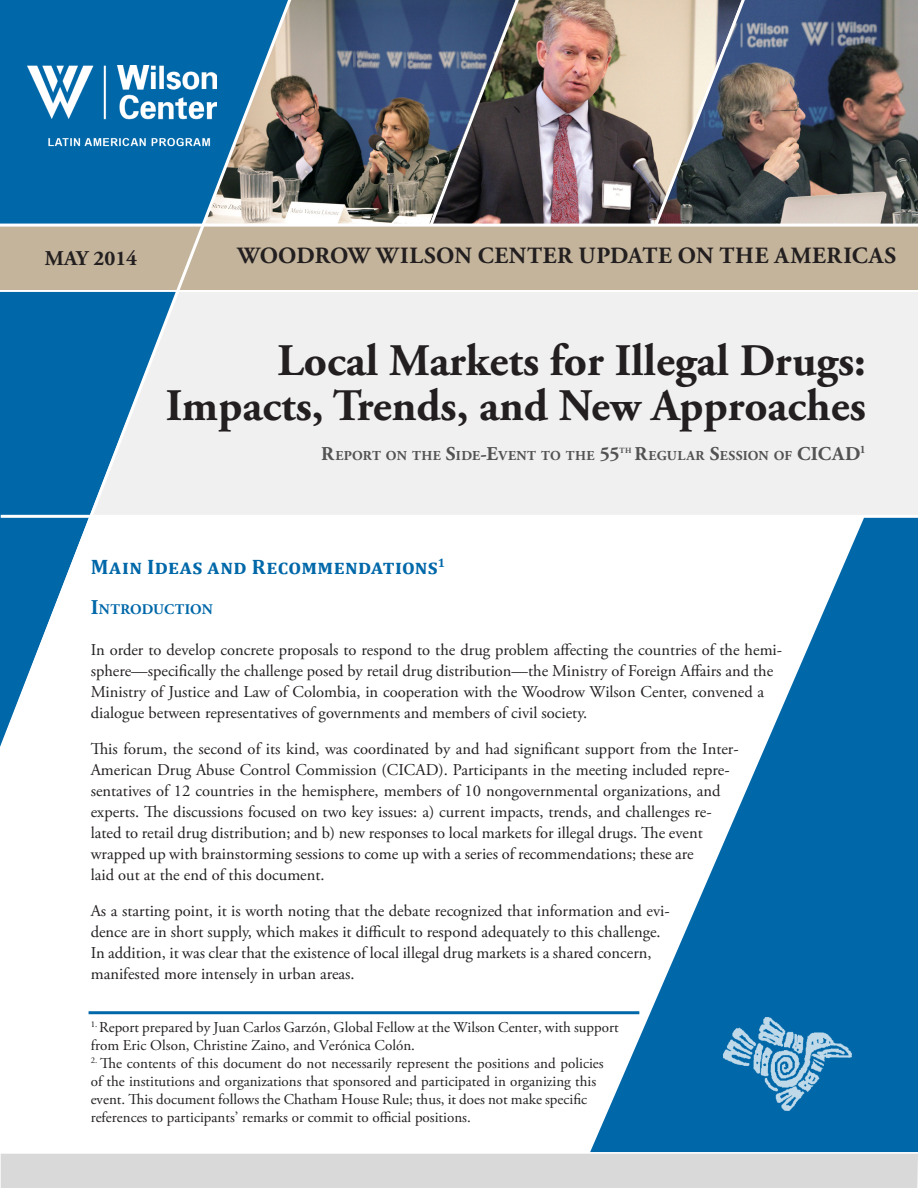
<style>
.page{position:relative;width:918px;height:1188px;background:#fff}
.page>*{position:absolute;margin:0;border:0;box-sizing:border-box;transform-origin:0 0}
.t1{font:700 45px/45px "Adobe Garamond Pro";color:#231f20;text-align:right}
.Series_Title{font:700 23.25px "Adobe Garamond Pro";letter-spacing:.025em;color:#231f20}
.subhead_A{font:700 21px "Cambria";letter-spacing:.02em;color:#0068a9}
.Date{font:700 21px "Adobe Garamond Pro";color:#231f20}
.No_Spacing{font:16.5px/21px "Adobe Garamond Pro";color:#231f20}
.text_English{font:15px/18px "Adobe Garamond Pro";color:#231f20}
.subhead_A-2{font:700 14.7px "Adobe Garamond Pro";color:#0068a9}
.subhead_A-3{font:700 13.65px "Adobe Garamond Pro";letter-spacing:.025em;color:#525252}
.subhead_A-4{font:700 7.95px "Adobe Garamond Pro";color:#525252}
.s1{font-size:19.5px}
.s2{font-size:21px}
</style>
<div class="page">
<img style="left:522px;top:0;width:130px;height:224px">
<svg style="left:590px;top:518px;width:328px;height:634px;fill:#0068a9"></svg>
<div style="left:0;top:291px;width:918px;height:225px;background:#f0f0f0"></div>
<hr style="left:0;top:289px;width:918px;height:3px;background:#fff">
<div style="left:0;top:226px;width:918px;height:63px;background:#c3b49b"></div>
<img style="left:704px;top:994px;width:158px;height:138px">
<div style="left:1px;top:1154px;width:917px;height:34px;background:#d9d9d9"></div>
<hr style="left:1px;top:515px;width:917px;height:3px;background:#fff">
<img style="left:748px;top:0;width:170px;height:224px">
<img style="left:297px;top:0;width:130px;height:224px">
<hr style="left:0;top:224px;width:918px;height:3px;background:#fff">
<svg style="left:0;top:0;width:297px;height:747px"></svg>
<svg style="left:652px;top:0;width:96px;height:227px;background:#8e8c88"></svg>
<svg style="left:427px;top:0;width:95px;height:227px;background:#474e5c"></svg>
<img style="left:28px;top:66px;width:189px;height:82px">
<hr style="left:89px;top:1011px;width:550px;height:3px;background:#0068a9">
<p class="Date" style="left:45px;top:246px;width:94px">MAY 2014</p>
<p class="Series_Title" style="left:238px;top:242px;width:660px">WOODROW WILSON CENTER UPDATE ON THE AMERICAS</p>
<p class="t1" style="left:166px;top:340px;width:702px">Local Markets for Illegal Drugs:<br>Impacts, Trends, and New Approaches</p>
<p class="subhead_A-3" style="left:321px;top:447px;width:300px"><span class="s1">R</span>EPORT ON THE <span class="s1">S</span>IDE<span class="s1">-E</span>VENT TO THE <span class="s1">55</span></p>
<p class="subhead_A-4" style="left:619px;top:446px;width:14px">TH</p>
<p class="subhead_A-3" style="left:634px;top:447px;width:233px"><span class="s1">R</span>EGULAR <span class="s1">S</span>ESSION OF <span class="s1">CICAD</span><sup>1</sup></p>
<p class="subhead_A" style="left:91px;top:552px;width:356px">Main Ideas and Recommendations<sup>1</sup></p>
<p class="subhead_A-2" style="left:91px;top:601px;width:124px"><span class="s2">I</span>NTRODUCTION</p>
<p class="No_Spacing" style="left:91px;top:640px;width:693px">In order to develop concrete proposals to respond to the drug problem affecting the countries of the hemi&shy;sphere—specifically the challenge posed by retail drug distribution—the Ministry of Foreign Affairs and the Ministry of Justice and Law of Colombia, in cooperation with the Woodrow Wilson Center, convened a dialogue between representatives of governments and members of civil society.</p>
<p class="No_Spacing" style="left:91px;top:739px;width:649px">This forum, the second of its kind, was coordinated by and had significant support from the Inter-American Drug Abuse Control Commission (CICAD). Participants in the meeting included repre&shy;sentatives of 12 countries in the hemisphere, members of 10 nongovernmental organizations, and experts. The discussions focused on two key issues: a) current impacts, trends, and challenges re&shy;lated to retail drug distribution; and b) new responses to local markets for illegal drugs. The event wrapped up with brainstorming sessions to come up with a series of recommendations; these are<br>laid out at the end of this document.</p>
<p class="No_Spacing" style="left:91px;top:901px;width:581px">As a starting point, it is worth noting that the debate recognized that information and evi&shy;dence are in short supply, which makes it difficult to respond adequately to this challenge.<br>In addition, it was clear that the existence of local illegal drug markets is a shared concern, manifested more intensely in urban areas.</p>
<p class="text_English" style="left:91px;top:1019px;width:529px"><sup>1.</sup> Report prepared by Juan Carlos Garzón, Global Fellow at the Wilson Center, with support from Eric Olson, Christine Zaino, and Verónica Colón.</p>
<p class="text_English" style="left:91px;top:1055px;width:514px"><sup>2.</sup> The contents of this document do not necessarily represent the positions and policies of the institutions and organizations that sponsored and participated in organizing this event. This document follows the Chatham House Rule; thus, it does not make specific references to participants’ remarks or commit to official positions.</p>
</div>
